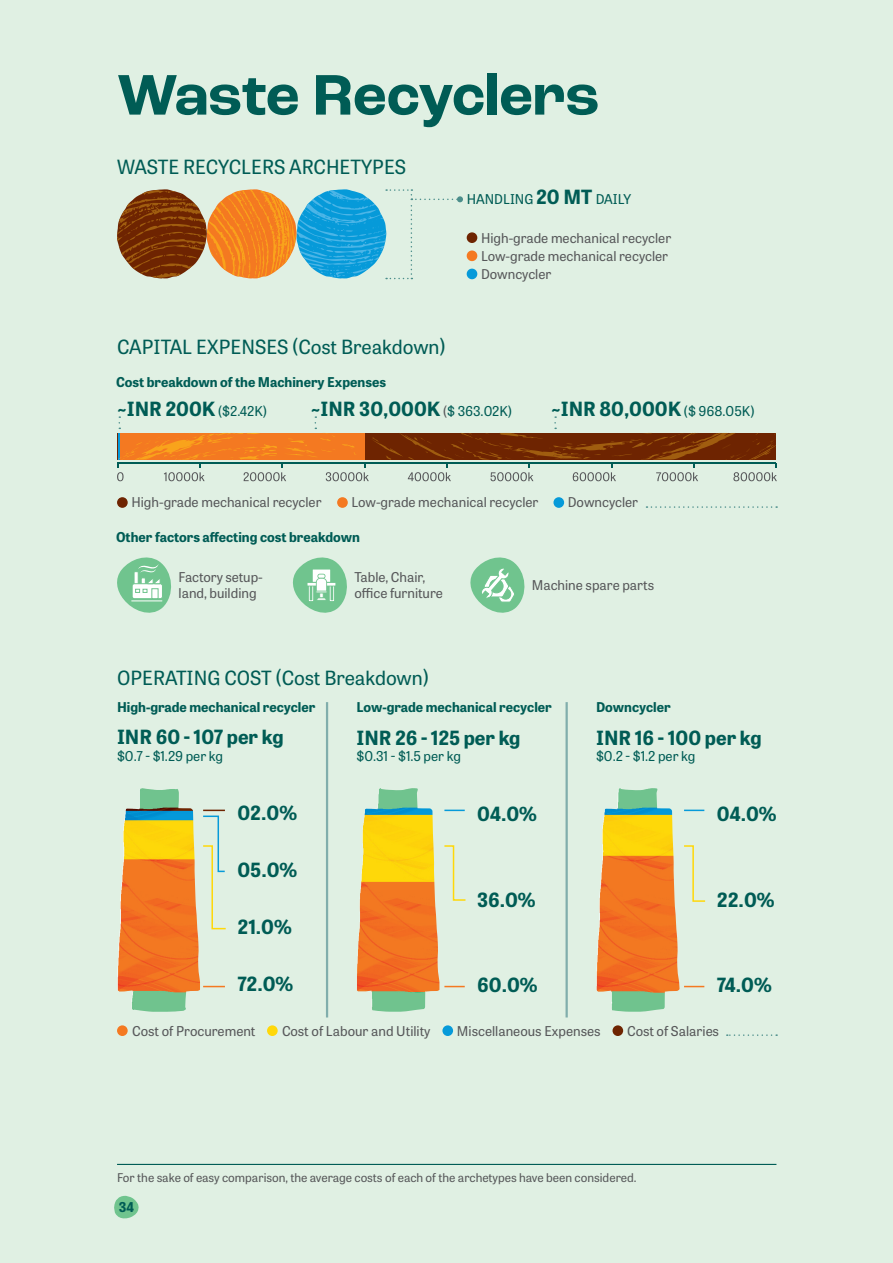
<style>
.page{position:relative;width:893px;height:1263px;background:#e0f0e3}
.page>*{position:absolute;margin:0;border:0;box-sizing:border-box;transform-origin:0 0}
.t1{font:700 60px "Roc Grotesk";color:#005c55}
.t2{font:700 19.5px "Tablet Gothic";color:#005c55}
.t3{font:19.5px "Tablet Gothic";color:#005c55}
.t4{font:13.5px/16.5px "Tablet Gothic";color:#57585a}
.t5{font:700 13.5px "Tablet Gothic";color:#005c55}
.t6{font:13.5px "Tablet Gothic";color:#005c55}
.t7{font:12px "Tablet Gothic";color:#57585a}
.s1{font-weight:700;font-size:19.5px}
.s2{font-weight:400;font-size:13.5px}
.s3{font-weight:400;font-size:13.5px;color:#57585a}
</style>
<div class="page">
<div style="left:467px;top:233px;width:10px;height:9px;background:#6e2401;border-radius:50%"></div>
<div style="left:467px;top:232px;width:10px;height:11px;border:2px solid #6e2401;border-radius:50%"></div>
<div style="left:467px;top:251px;width:10px;height:9px;background:#f47921;border-radius:50%"></div>
<div style="left:467px;top:250px;width:10px;height:11px;border:2px solid #f47921;border-radius:50%"></div>
<div style="left:467px;top:269px;width:10px;height:9px;background:#069ad9;border-radius:50%"></div>
<div style="left:467px;top:269px;width:10px;height:10px;border:2px solid #069ad9;border-radius:50%"></div>
<div style="left:118px;top:498px;width:9px;height:9px;background:#6e2401;border-radius:50%"></div>
<div style="left:117px;top:497px;width:11px;height:11px;border:2px solid #6e2401;border-radius:50%"></div>
<div style="left:338px;top:498px;width:9px;height:9px;background:#f47921;border-radius:50%"></div>
<div style="left:337px;top:497px;width:11px;height:11px;border:2px solid #f47921;border-radius:50%"></div>
<div style="left:554px;top:498px;width:9px;height:9px;background:#069ad9;border-radius:50%"></div>
<div style="left:553px;top:497px;width:11px;height:11px;border:2px solid #069ad9;border-radius:50%"></div>
<svg style="left:646px;top:506px;width:131px;height:2px"></svg>
<hr style="left:326px;top:702px;width:2px;height:315px;background:#81aeac">
<hr style="left:565px;top:702px;width:3px;height:315px;background:#81aeac">
<svg style="left:117px;top:189px;width:346px;height:90px"></svg>
<svg style="left:203px;top:986px;width:22px;height:1px"></svg>
<svg style="left:203px;top:810px;width:23px;height:120px"></svg>
<svg style="left:444px;top:810px;width:21px;height:1px"></svg>
<svg style="left:444px;top:986px;width:21px;height:1px"></svg>
<svg style="left:444px;top:845px;width:22px;height:56px"></svg>
<svg style="left:684px;top:810px;width:20px;height:1px"></svg>
<svg style="left:684px;top:986px;width:20px;height:1px"></svg>
<svg style="left:684px;top:845px;width:22px;height:57px"></svg>
<svg style="left:727px;top:1034px;width:50px;height:2px"></svg>
<div style="left:117px;top:1025px;width:11px;height:11px;background:#f47921;border-radius:50%"></div>
<div style="left:267px;top:1025px;width:11px;height:11px;background:#ffd80a;border-radius:50%"></div>
<div style="left:442px;top:1025px;width:11px;height:11px;background:#069ad9;border-radius:50%"></div>
<div style="left:612px;top:1025px;width:11px;height:11px;background:#6e2401;border-radius:50%"></div>
<svg style="left:117px;top:416px;width:660px;height:65px"></svg>
<svg style="left:293px;top:557px;width:54px;height:56px"></svg>
<svg style="left:117px;top:557px;width:54px;height:56px"></svg>
<svg style="left:470px;top:557px;width:55px;height:56px"></svg>
<hr style="left:117px;top:1164px;width:659px;height:1px;background:#005c55">
<svg style="left:114px;top:1195px;width:25px;height:24px"></svg>
<img style="left:118px;top:788px;width:82px;height:224px">
<img style="left:357px;top:788px;width:82px;height:224px">
<img style="left:597px;top:788px;width:83px;height:224px">
<h1 class="t1" style="left:117px;top:58px;width:484px">Waste Recyclers</h1>
<h2 class="t3" style="left:117px;top:154px;width:291px">WASTE RECYCLERS ARCHETYPES</h2>
<p class="t6" style="left:467px;top:190px;width:166px">HANDLING <span class="s1">20 MT</span> DAILY</p>
<p class="t4" style="left:481px;top:229px;width:192px">High-grade mechanical recycler</p>
<p class="t4" style="left:481px;top:247px;width:189px">Low-grade mechanical recycler</p>
<h2 class="t3" style="left:117px;top:333px;width:330px">CAPITAL EXPENSES (Cost Breakdown)</h2>
<p class="t5" style="left:116px;top:372px;width:272px">Cost breakdown of the Machinery Expenses</p>
<p class="t4" style="left:481px;top:265px;width:72px">Downcycler</p>
<h2 class="t2" style="left:117px;top:395px;width:151px">~INR 200K <span class="s2">($2.42K)</span></h2>
<h2 class="t2" style="left:311px;top:395px;width:203px">~INR 30,000K <span class="s3">(</span><span class="s2">$ 363.02K)</span></h2>
<h2 class="t2" style="left:551px;top:395px;width:205px">~INR 80,000K <span class="s2">($ 968.05K)</span></h2>
<p class="t4" style="left:131px;top:494px;width:192px">High-grade mechanical recycler</p>
<p class="t4" style="left:351px;top:494px;width:189px">Low-grade mechanical recycler</p>
<p class="t4" style="left:568px;top:494px;width:72px">Downcycler</p>
<p class="t5" style="left:116px;top:528px;width:245px">Other factors affecting cost breakdown</p>
<p class="t4" style="left:179px;top:568px;width:86px">Factory setup&shy;land, building</p>
<p class="t4" style="left:354px;top:568px;width:90px">Table, Chair, office furniture</p>
<p class="t4" style="left:532px;top:576px;width:124px">Machine spare parts</p>
<h2 class="t3" style="left:117px;top:664px;width:313px">OPERATING COST (Cost Breakdown)</h2>
<p class="t5" style="left:117px;top:698px;width:200px">High-grade mechanical recycler</p>
<p class="t5" style="left:356px;top:698px;width:197px">Low-grade mechanical recycler</p>
<p class="t5" style="left:596px;top:698px;width:76px">Downcycler</p>
<h2 class="t2" style="left:117px;top:723px;width:168px">INR 60 - 107 per kg</h2>
<p class="t6" style="left:117px;top:747px;width:108px">$0.7 - $1.29 per kg</p>
<h2 class="t2" style="left:356px;top:723px;width:165px">INR 26 - 125 per kg</h2>
<p class="t6" style="left:356px;top:747px;width:106px">$0.31 - $1.5 per kg</p>
<h2 class="t2" style="left:596px;top:723px;width:167px">INR 16 - 100 per kg</h2>
<p class="t6" style="left:596px;top:747px;width:101px">$0.2 - $1.2 per kg</p>
<h2 class="t2" style="left:237px;top:799px;width:61px">02.0%</h2>
<h2 class="t2" style="left:477px;top:800px;width:61px">04.0%</h2>
<h2 class="t2" style="left:717px;top:800px;width:61px">04.0%</h2>
<h2 class="t2" style="left:237px;top:856px;width:61px">05.0%</h2>
<h2 class="t2" style="left:477px;top:886px;width:60px">36.0%</h2>
<h2 class="t2" style="left:717px;top:886px;width:59px">22.0%</h2>
<h2 class="t2" style="left:237px;top:913px;width:56px">21.0%</h2>
<h2 class="t2" style="left:237px;top:970px;width:57px">72.0%</h2>
<h2 class="t2" style="left:477px;top:971px;width:62px">60.0%</h2>
<h2 class="t2" style="left:717px;top:971px;width:56px">74.0%</h2>
<p class="t4" style="left:132px;top:1022px;width:125px">Cost of Procurement</p>
<p class="t4" style="left:282px;top:1022px;width:150px">Cost of Labour and Utility</p>
<p class="t4" style="left:457px;top:1022px;width:145px">Miscellaneous Expenses</p>
<p class="t4" style="left:627px;top:1022px;width:93px">Cost of Salaries</p>
<p class="t7" style="left:117px;top:1169px;width:521px">For the sake of easy comparison, the average costs of each of the archetypes have been considered.</p>
<p class="t5" style="left:119px;top:1198px;width:17px">34</p>
</div>
